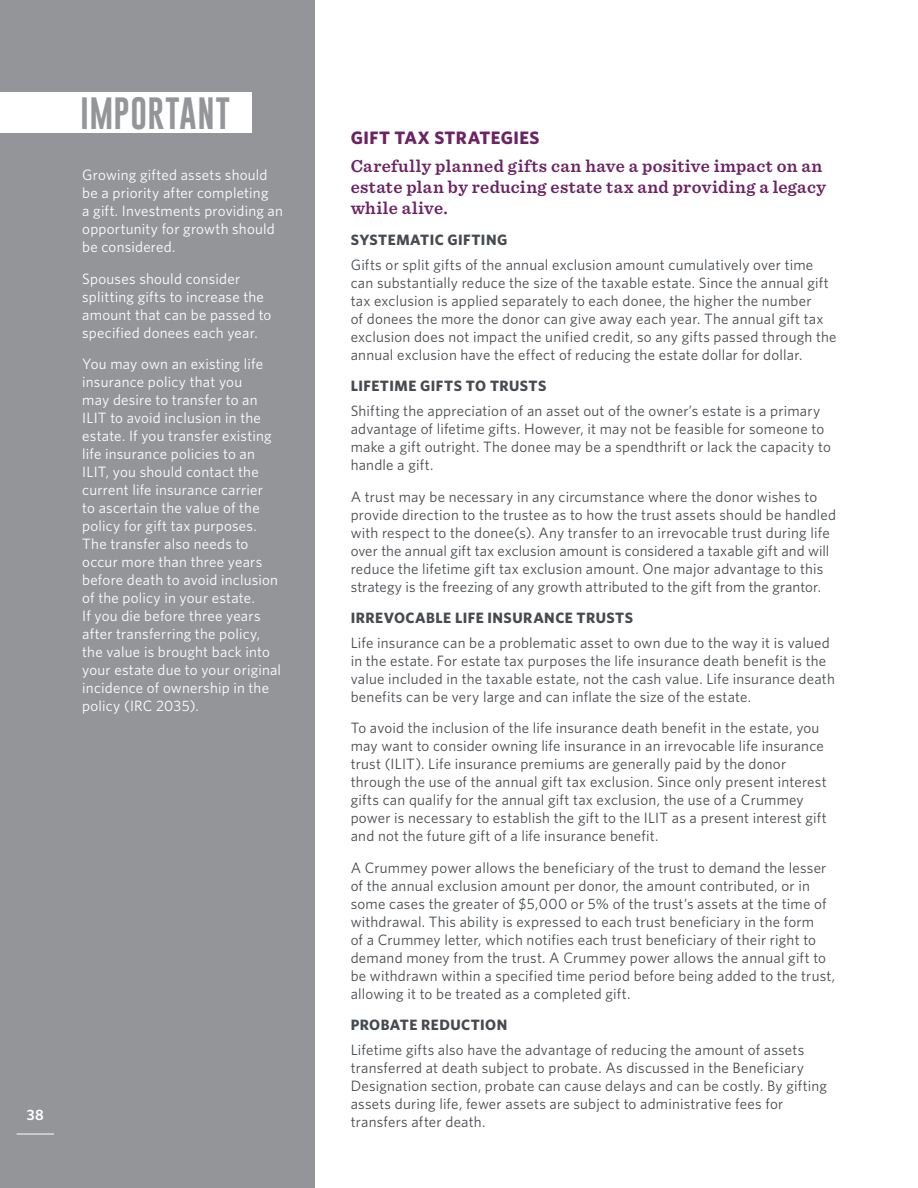
<style>
.page{position:relative;width:918px;height:1188px;background:#fff}
.page>*{position:absolute;margin:0;border:0;box-sizing:border-box;transform-origin:0 0}
.t1{font:33px "Gobold";letter-spacing:.02em;color:#939598}
.t2{font:600 18px/21px "Sentinel";letter-spacing:.02em;color:#6c2365}
.t3{font:700 18px "Whitney";letter-spacing:.025em;color:#6c2365}
.t4{font:15px/18px "Whitney";letter-spacing:.015em;color:#474b4f}
.t5{font:15px/18px "Whitney";letter-spacing:.015em;color:#fff}
.t6{font:700 15px "Whitney";letter-spacing:.03em;color:#474b4f}
.t7{font:600 15px "Whitney";color:#fff}
</style>
<div class="page">
<div style="left:0;top:0;width:314px;height:1188px;background:#939598"></div>
<hr style="left:17px;top:1134px;width:37px;height:1px;background:#fff">
<div style="left:0;top:92px;width:252px;height:41px;background:#fff"></div>
<h1 class="t1" style="left:80px;top:92px;width:151px">IMPORTANT</h1>
<p class="t5" style="left:82px;top:166px;width:202px">Growing gifted assets should be a priority after completing<br>a gift. Investments providing an opportunity for growth should be considered.</p>
<p class="t5" style="left:82px;top:269px;width:191px">Spouses should consider splitting gifts to increase the amount that can be passed to specified donees each year.</p>
<p class="t5" style="left:82px;top:355px;width:200px">You may own an existing life insurance policy that you<br>may desire to transfer to an<br>ILIT to avoid inclusion in the estate. If you transfer existing life insurance policies to an<br>ILIT, you should contact the current life insurance carrier<br>to ascertain the value of the policy for gift tax purposes.<br>The transfer also needs to occur more than three years before death to avoid inclusion of the policy in your estate.<br>If you die before three years after transferring the policy, the value is brought back into your estate due to your original incidence of ownership in the policy (IRC 2035).</p>
<p class="t7" style="left:27px;top:1105px;width:18px">38</p>
<p class="t3" style="left:351px;top:126px;width:190px">GIFT TAX STRATEGIES</p>
<p class="t2" style="left:351px;top:154px;width:477px">Carefully planned gifts can have a positive impact on an estate plan by reducing estate tax and providing a legacy while alive.</p>
<p class="t6" style="left:351px;top:230px;width:158px">SYSTEMATIC GIFTING</p>
<p class="t4" style="left:351px;top:255px;width:487px">Gifts or split gifts of the annual exclusion amount cumulatively over time can substantially reduce the size of the taxable estate. Since the annual gift tax exclusion is applied separately to each donee, the higher the number<br>of donees the more the donor can give away each year. The annual gift tax exclusion does not impact the unified credit, so any gifts passed through the annual exclusion have the effect of reducing the estate dollar for dollar.</p>
<p class="t6" style="left:351px;top:376px;width:197px">LIFETIME GIFTS TO TRUSTS</p>
<p class="t4" style="left:351px;top:402px;width:482px">Shifting the appreciation of an asset out of the owner’s estate is a primary advantage of lifetime gifts. However, it may not be feasible for someone to make a gift outright. The donee may be a spendthrift or lack the capacity to handle a gift.</p>
<p class="t4" style="left:351px;top:487px;width:487px">A trust may be necessary in any circumstance where the donor wishes to provide direction to the trustee as to how the trust assets should be handled with respect to the donee(s). Any transfer to an irrevocable trust during life over the annual gift tax exclusion amount is considered a taxable gift and will reduce the lifetime gift tax exclusion amount. One major advantage to this strategy is the freezing of any growth attributed to the gift from the grantor.</p>
<p class="t6" style="left:351px;top:608px;width:284px">IRREVOCABLE LIFE INSURANCE TRUSTS</p>
<p class="t4" style="left:351px;top:633px;width:486px">Life insurance can be a problematic asset to own due to the way it is valued in the estate. For estate tax purposes the life insurance death benefit is the value included in the taxable estate, not the cash value. Life insurance death benefits can be very large and can inflate the size of the estate.</p>
<p class="t4" style="left:351px;top:719px;width:478px">To avoid the inclusion of the life insurance death benefit in the estate, you may want to consider owning life insurance in an irrevocable life insurance trust (ILIT). Life insurance premiums are generally paid by the donor through the use of the annual gift tax exclusion. Since only present interest gifts can qualify for the annual gift tax exclusion, the use of a Crummey power is necessary to establish the gift to the ILIT as a present interest gift and not the future gift of a life insurance benefit.</p>
<p class="t4" style="left:351px;top:858px;width:486px">A Crummey power allows the beneficiary of the trust to demand the lesser of the annual exclusion amount per donor, the amount contributed, or in some cases the greater of $5,000 or 5% of the trust’s assets at the time of withdrawal. This ability is expressed to each trust beneficiary in the form<br>of a Crummey letter, which notifies each trust beneficiary of their right to demand money from the trust. A Crummey power allows the annual gift to be withdrawn within a specified time period before being added to the trust, allowing it to be treated as a completed gift.</p>
<p class="t6" style="left:351px;top:1015px;width:158px">PROBATE REDUCTION</p>
<p class="t4" style="left:351px;top:1041px;width:478px">Lifetime gifts also have the advantage of reducing the amount of assets transferred at death subject to probate. As discussed in the Beneficiary Designation section, probate can cause delays and can be costly. By gifting assets during life, fewer assets are subject to administrative fees for transfers after death.</p>
</div>
